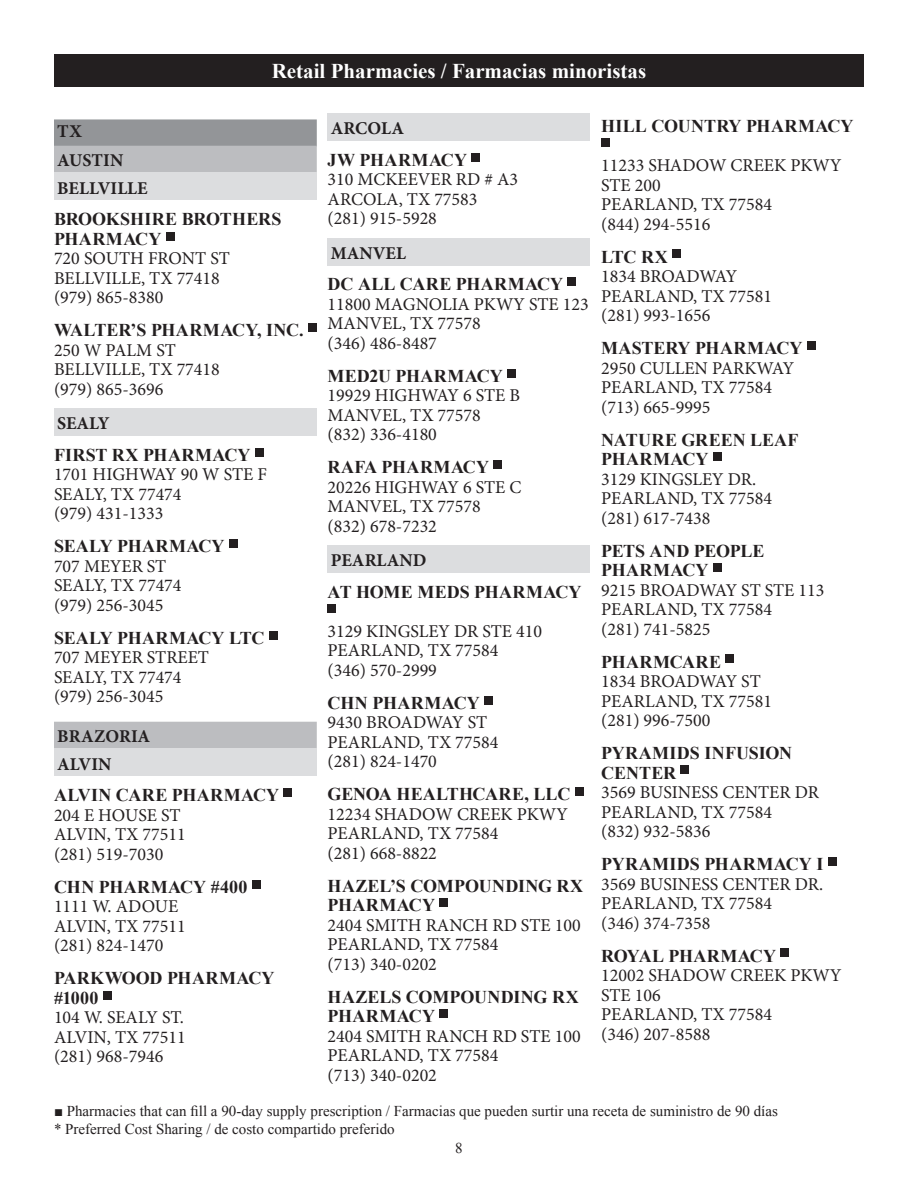
<style>
.page{position:relative;width:918px;height:1188px;background:#fff}
.page>*{position:absolute;margin:0;border:0;box-sizing:border-box;transform-origin:0 0}
.t1{font:700 21px "Times New Roman";color:#fff}
.Listings___Last_Line_in_Address{font:18px/19.5px "Minion Pro";color:#231f20}
.Listings___Pharmacy_Name{font:700 18px/19.5px "Times New Roman";letter-spacing:.005em;color:#231f20}
.Listings___CITY_Gray_subheads{font:700 18px "Minion Pro";color:#231f20}
.Listings___County_heads{font:700 18px "Minion Pro";letter-spacing:.01em;color:#231f20}
.Listings___Pharmacy_Name-2{font:700 18px "Times New Roman";letter-spacing:.025em;color:#231f20}
.Listings___State_heads{font:700 18px "Minion Pro";color:#231f20}
.t2{font:15px "Times New Roman";color:#231f20}
</style>
<div class="page">
<div style="left:54px;top:54px;width:810px;height:32px;background:#231f20"></div>
<div style="left:54px;top:119px;width:263px;height:27px;background:#939598"></div>
<div style="left:54px;top:146px;width:263px;height:27px;background:#bcbdc0"></div>
<div style="left:54px;top:172px;width:263px;height:28px;background:#dcdddf"></div>
<div style="left:54px;top:408px;width:263px;height:28px;background:#dcdddf"></div>
<div style="left:54px;top:722px;width:263px;height:27px;background:#bcbdc0"></div>
<div style="left:54px;top:748px;width:263px;height:28px;background:#dcdddf"></div>
<div style="left:166px;top:232px;width:8px;height:8px;background:#231f20"></div>
<div style="left:308px;top:323px;width:8px;height:9px;background:#231f20"></div>
<div style="left:255px;top:448px;width:8px;height:8px;background:#231f20"></div>
<div style="left:229px;top:539px;width:8px;height:9px;background:#231f20"></div>
<div style="left:269px;top:631px;width:8px;height:8px;background:#231f20"></div>
<div style="left:284px;top:788px;width:8px;height:9px;background:#231f20"></div>
<div style="left:252px;top:880px;width:8px;height:8px;background:#231f20"></div>
<div style="left:103px;top:991px;width:8px;height:8px;background:#231f20"></div>
<div style="left:328px;top:113px;width:262px;height:28px;background:#dcdddf"></div>
<div style="left:328px;top:238px;width:262px;height:28px;background:#dcdddf"></div>
<div style="left:328px;top:545px;width:262px;height:28px;background:#dcdddf"></div>
<div style="left:472px;top:153px;width:8px;height:8px;background:#231f20"></div>
<div style="left:568px;top:278px;width:8px;height:8px;background:#231f20"></div>
<div style="left:507px;top:369px;width:9px;height:8px;background:#231f20"></div>
<div style="left:494px;top:461px;width:8px;height:8px;background:#231f20"></div>
<div style="left:328px;top:605px;width:8px;height:8px;background:#231f20"></div>
<div style="left:484px;top:696px;width:9px;height:8px;background:#231f20"></div>
<div style="left:575px;top:788px;width:8px;height:8px;background:#231f20"></div>
<div style="left:440px;top:899px;width:8px;height:8px;background:#231f20"></div>
<div style="left:440px;top:1010px;width:8px;height:8px;background:#231f20"></div>
<div style="left:601px;top:139px;width:8px;height:8px;background:#231f20"></div>
<div style="left:672px;top:250px;width:9px;height:8px;background:#231f20"></div>
<div style="left:807px;top:341px;width:8px;height:9px;background:#231f20"></div>
<div style="left:713px;top:452px;width:8px;height:9px;background:#231f20"></div>
<div style="left:713px;top:563px;width:8px;height:9px;background:#231f20"></div>
<div style="left:726px;top:655px;width:8px;height:8px;background:#231f20"></div>
<div style="left:681px;top:766px;width:8px;height:8px;background:#231f20"></div>
<div style="left:828px;top:857px;width:8px;height:9px;background:#231f20"></div>
<div style="left:781px;top:949px;width:8px;height:8px;background:#231f20"></div>
<p class="t1" style="left:272px;top:56px;width:376px">Retail Pharmacies / Farmacias minoristas</p>
<p class="Listings___State_heads" style="left:57px;top:119px;width:26px">TX</p>
<p class="Listings___County_heads" style="left:57px;top:148px;width:68px">AUSTIN</p>
<p class="Listings___CITY_Gray_subheads" style="left:57px;top:175px;width:92px">BELLVILLE</p>
<p class="Listings___Pharmacy_Name" style="left:54px;top:209px;width:229px">BROOKSHIRE BROTHERS<br>PHARMACY</p>
<p class="Listings___Last_Line_in_Address" style="left:54px;top:249px;width:177px">720 SOUTH FRONT ST<br>BELLVILLE, TX 77418 (979) 865-8380</p>
<p class="Listings___Pharmacy_Name" style="left:54px;top:320px;width:251px">WALTER’S PHARMACY, INC.</p>
<p class="Listings___Last_Line_in_Address" style="left:54px;top:340px;width:167px">250 W PALM ST<br>BELLVILLE, TX 77418 (979) 865-3696</p>
<p class="Listings___CITY_Gray_subheads" style="left:57px;top:411px;width:54px">SEALY</p>
<p class="Listings___Pharmacy_Name" style="left:54px;top:444px;width:198px">FIRST RX PHARMACY</p>
<p class="Listings___Last_Line_in_Address" style="left:54px;top:465px;width:215px">1701 HIGHWAY 90 W STE F<br>SEALY, TX 77474<br>(979) 431-1333</p>
<p class="Listings___Pharmacy_Name" style="left:54px;top:536px;width:172px">SEALY PHARMACY</p>
<p class="Listings___Last_Line_in_Address" style="left:54px;top:556px;width:129px">707 MEYER ST<br>SEALY, TX 77474 (979) 256-3045</p>
<p class="Listings___Pharmacy_Name" style="left:54px;top:627px;width:212px">SEALY PHARMACY LTC</p>
<p class="Listings___Last_Line_in_Address" style="left:54px;top:648px;width:157px">707 MEYER STREET<br>SEALY, TX 77474 (979) 256-3045</p>
<p class="Listings___County_heads" style="left:57px;top:724px;width:94px">BRAZORIA</p>
<p class="Listings___CITY_Gray_subheads" style="left:57px;top:751px;width:56px">ALVIN</p>
<p class="Listings___Pharmacy_Name" style="left:54px;top:785px;width:227px">ALVIN CARE PHARMACY</p>
<p class="Listings___Last_Line_in_Address" style="left:54px;top:805px;width:133px">204 E HOUSE ST<br>ALVIN, TX 77511 (281) 519-7030</p>
<p class="Listings___Pharmacy_Name" style="left:54px;top:876px;width:195px">CHN PHARMACY #400</p>
<p class="Listings___Last_Line_in_Address" style="left:54px;top:897px;width:133px">1111 W. ADOUE<br>ALVIN, TX 77511 (281) 824-1470</p>
<p class="Listings___Pharmacy_Name" style="left:54px;top:968px;width:222px">PARKWOOD PHARMACY #1000</p>
<p class="Listings___Last_Line_in_Address" style="left:54px;top:1008px;width:133px;text-align:justify">104 W. SEALY ST.<br>ALVIN, TX 77511 (281) 968-7946</p>
<p class="Listings___CITY_Gray_subheads" style="left:331px;top:116px;width:75px">ARCOLA</p>
<p class="Listings___Pharmacy_Name-2" style="left:328px;top:147px;width:141px">JW PHARMACY</p>
<p class="Listings___Last_Line_in_Address" style="left:328px;top:170px;width:192px">310 MCKEEVER RD # A3<br>ARCOLA, TX 77583 (281) 915-5928</p>
<p class="Listings___CITY_Gray_subheads" style="left:331px;top:241px;width:77px">MANVEL</p>
<p class="Listings___Pharmacy_Name" style="left:328px;top:274px;width:237px">DC ALL CARE PHARMACY</p>
<p class="Listings___Last_Line_in_Address" style="left:328px;top:295px;width:263px">11800 MAGNOLIA PKWY STE 123<br>MANVEL, TX 77578<br>(346) 486-8487</p>
<p class="Listings___Pharmacy_Name" style="left:328px;top:366px;width:177px">MED2U PHARMACY</p>
<p class="Listings___Last_Line_in_Address" style="left:328px;top:386px;width:194px">19929 HIGHWAY 6 STE B<br>MANVEL, TX 77578 (832) 336-4180</p>
<p class="Listings___Pharmacy_Name" style="left:328px;top:457px;width:163px">RAFA PHARMACY</p>
<p class="Listings___Last_Line_in_Address" style="left:328px;top:478px;width:195px">20226 HIGHWAY 6 STE C<br>MANVEL, TX 77578 (832) 678-7232</p>
<p class="Listings___CITY_Gray_subheads" style="left:331px;top:548px;width:97px">PEARLAND</p>
<p class="Listings___Pharmacy_Name" style="left:328px;top:582px;width:255px">AT HOME MEDS PHARMACY</p>
<p class="Listings___Last_Line_in_Address" style="left:328px;top:622px;width:216px">3129 KINGSLEY DR STE 410<br>PEARLAND, TX 77584<br>(346) 570-2999</p>
<p class="Listings___Pharmacy_Name" style="left:328px;top:693px;width:154px">CHN PHARMACY</p>
<p class="Listings___Last_Line_in_Address" style="left:328px;top:713px;width:172px">9430 BROADWAY ST<br>PEARLAND, TX 77584 (281) 824-1470</p>
<p class="Listings___Pharmacy_Name" style="left:328px;top:784px;width:244px">GENOA HEALTHCARE, LLC</p>
<p class="Listings___Last_Line_in_Address" style="left:328px;top:805px;width:242px">12234 SHADOW CREEK PKWY<br>PEARLAND, TX 77584<br>(281) 668-8822</p>
<p class="Listings___Pharmacy_Name" style="left:328px;top:876px;width:257px">HAZEL’S COMPOUNDING RX<br>PHARMACY</p>
<p class="Listings___Last_Line_in_Address" style="left:328px;top:916px;width:255px">2404 SMITH RANCH RD STE 100<br>PEARLAND, TX 77584<br>(713) 340-0202</p>
<p class="Listings___Pharmacy_Name" style="left:328px;top:987px;width:253px">HAZELS COMPOUNDING RX<br>PHARMACY</p>
<p class="Listings___Last_Line_in_Address" style="left:328px;top:1027px;width:255px">2404 SMITH RANCH RD STE 100<br>PEARLAND, TX 77584<br>(713) 340-0202</p>
<p class="Listings___Pharmacy_Name" style="left:601px;top:116px;width:254px">HILL COUNTRY PHARMACY</p>
<p class="Listings___Last_Line_in_Address" style="left:601px;top:156px;width:242px">11233 SHADOW CREEK PKWY<br>STE 200<br>PEARLAND, TX 77584<br>(844) 294-5516</p>
<p class="Listings___Pharmacy_Name" style="left:601px;top:246px;width:68px">LTC RX</p>
<p class="Listings___Last_Line_in_Address" style="left:601px;top:267px;width:172px">1834 BROADWAY<br>PEARLAND, TX 77581 (281) 993-1656</p>
<p class="Listings___Pharmacy_Name" style="left:601px;top:338px;width:203px">MASTERY PHARMACY</p>
<p class="Listings___Last_Line_in_Address" style="left:601px;top:358px;width:194px">2950 CULLEN PARKWAY<br>PEARLAND, TX 77584 (713) 665-9995</p>
<p class="Listings___Pharmacy_Name" style="left:601px;top:429px;width:199px">NATURE GREEN LEAF<br>PHARMACY</p>
<p class="Listings___Last_Line_in_Address" style="left:601px;top:469px;width:172px">3129 KINGSLEY DR.<br>PEARLAND, TX 77584 (281) 617-7438</p>
<p class="Listings___Pharmacy_Name" style="left:601px;top:540px;width:165px">PETS AND PEOPLE<br>PHARMACY</p>
<p class="Listings___Last_Line_in_Address" style="left:601px;top:580px;width:225px">9215 BROADWAY ST STE 113<br>PEARLAND, TX 77584<br>(281) 741-5825</p>
<p class="Listings___Pharmacy_Name" style="left:601px;top:651px;width:121px">PHARMCARE</p>
<p class="Listings___Last_Line_in_Address" style="left:601px;top:672px;width:172px">1834 BROADWAY ST<br>PEARLAND, TX 77581 (281) 996-7500</p>
<p class="Listings___Pharmacy_Name" style="left:601px;top:743px;width:192px">PYRAMIDS INFUSION<br>CENTER</p>
<p class="Listings___Last_Line_in_Address" style="left:601px;top:783px;width:219px">3569 BUSINESS CENTER DR<br>PEARLAND, TX 77584<br>(832) 932-5836</p>
<p class="Listings___Pharmacy_Name" style="left:601px;top:854px;width:224px">PYRAMIDS PHARMACY I</p>
<p class="Listings___Last_Line_in_Address" style="left:601px;top:874px;width:224px">3569 BUSINESS CENTER DR.<br>PEARLAND, TX 77584<br>(346) 374-7358</p>
<p class="Listings___Pharmacy_Name" style="left:601px;top:945px;width:176px">ROYAL PHARMACY</p>
<p class="Listings___Last_Line_in_Address" style="left:601px;top:966px;width:242px">12002 SHADOW CREEK PKWY<br>STE 106<br>PEARLAND, TX 77584<br>(346) 207-8588</p>
<p class="t2" style="left:54px;top:1101px;width:725px">■ Pharmacies that can fill a 90-day supply prescription / Farmacias que pueden surtir una receta de suministro de 90 días</p>
<p class="t2" style="left:54px;top:1119px;width:342px">* Preferred Cost Sharing / de costo compartido preferido</p>
<p class="t2" style="left:455px;top:1138px;width:9px">8</p>
</div>
